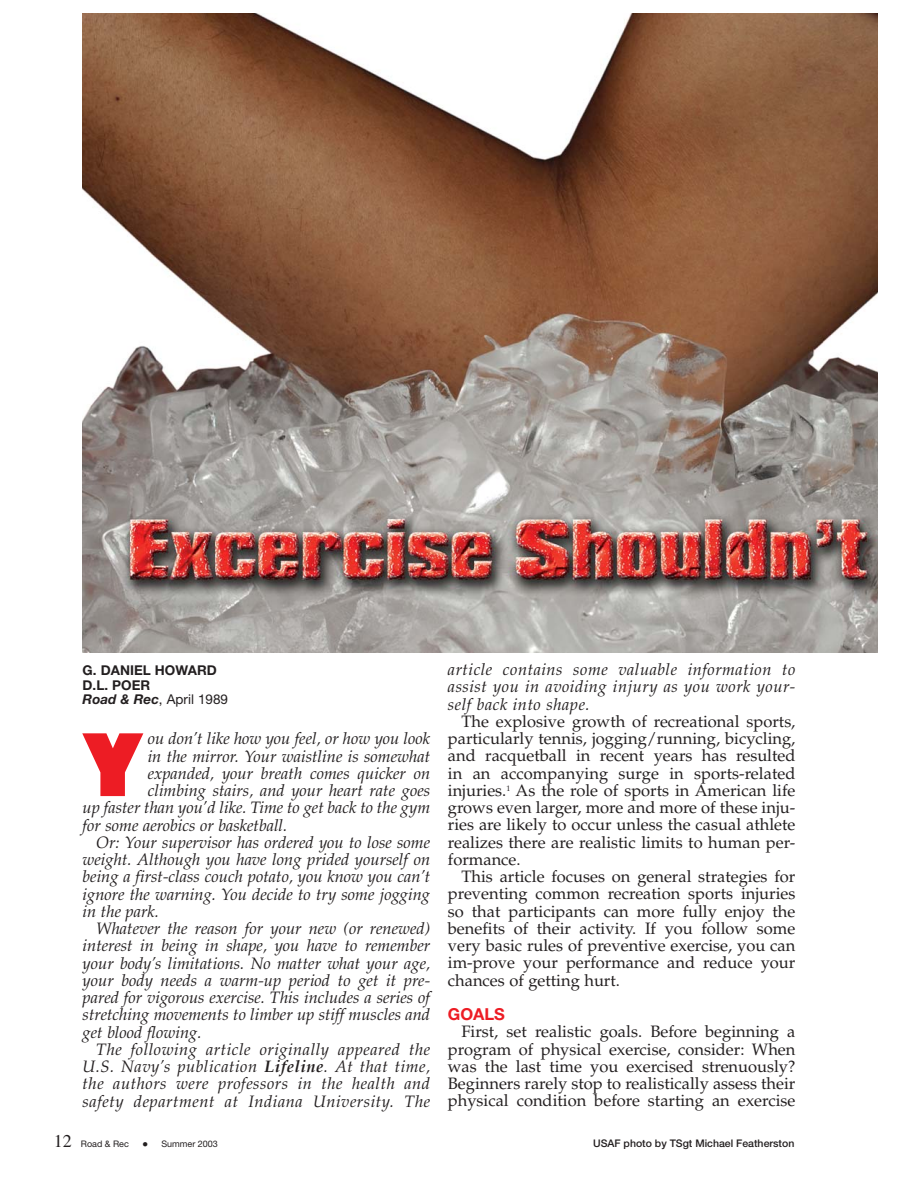
<style>
.page{position:relative;width:918px;height:1188px;background:#fff}
.page>*{position:absolute;margin:0;border:0;box-sizing:border-box;transform-origin:0 0}
.t1{font:94.2px "BD Compacta";color:#ed1c24}
.t2{font:16.5px/17.2px "Palatino";color:#231f20;text-align:justify}
.t3{font:italic 16.5px/17.2px "Palatino";color:#231f20;text-align:justify}
.t4{font:italic 16.5px "Palatino";letter-spacing:.03em;color:#231f20}
.t5{font:700 16.5px "Helvetica Neue";color:#ed1c24}
.t6{font:700 13.5px/14.2px "Helvetica Neue";color:#231f20}
.t7{font:500 10.5px "Helvetica Neue";color:#231f20}
.t8{font:9px "Helvetica Neue";color:#231f20}
.s1{font-style:italic}
.s2{font-weight:400}
.s3{font-weight:700}
.s4{font-family:"Times";font-size:18px}
</style>
<div class="page">
<img style="left:83px;top:14px;width:795px;height:638px">
<p class="t6" style="left:83px;top:665px;width:147px">G. DANIEL HOWARD<br>D.L. POER<br><span class="s1">Road &amp; Rec</span><span class="s2">, April 1989</span></p>
<h1 class="t1" style="left:83px;top:730px;width:62px">Y</h1>
<p class="t3" style="left:148px;top:732px;width:284px">ou don’t like how you feel, or how you look</p>
<p class="t3" style="left:148px;top:749px;width:284px">in the mirror. Your waistline is somewhat</p>
<p class="t3" style="left:148px;top:766px;width:284px">expanded, your breath comes quicker on</p>
<p class="t3" style="left:148px;top:784px;width:284px">climbing stairs, and your heart rate goes</p>
<p class="t3" style="left:83px;top:801px;width:349px">up faster than you’d like. Time to get back to the gym</p>
<p class="t3" style="left:83px;top:818px;width:206px">for some aerobics or basketball.</p>
<p class="t3" style="left:96px;top:835px;width:336px">Or: Your supervisor has ordered you to lose some</p>
<p class="t3" style="left:83px;top:853px;width:349px">weight. Although you have long prided yourself on</p>
<p class="t3" style="left:83px;top:870px;width:349px">being a first-class couch potato, you know you can’t</p>
<p class="t3" style="left:83px;top:887px;width:349px">ignore the warning. You decide to try some jogging</p>
<p class="t3" style="left:83px;top:904px;width:78px">in the park.</p>
<p class="t3" style="left:96px;top:922px;width:336px">Whatever the reason for your new (or renewed)</p>
<p class="t3" style="left:83px;top:939px;width:349px">interest in being in shape, you have to remember</p>
<p class="t3" style="left:83px;top:956px;width:349px">your body’s limitations. No matter what your age,</p>
<p class="t3" style="left:83px;top:973px;width:349px">your body needs a warm-up period to get it pre-</p>
<p class="t3" style="left:83px;top:991px;width:349px">pared for vigorous exercise. This includes a series of</p>
<p class="t3" style="left:83px;top:1008px;width:349px">stretching movements to limber up stiff muscles and</p>
<p class="t3" style="left:83px;top:1025px;width:120px">get blood flowing.</p>
<p class="t4" style="left:96px;top:1043px;width:336px">The following article originally appeared the</p>
<p class="t4" style="left:83px;top:1060px;width:349px">U.S. Navy’s publication <span class="s3">Lifeline</span>. At that time,</p>
<p class="t4" style="left:83px;top:1077px;width:349px">the authors were professors in the health and</p>
<p class="t4" style="left:83px;top:1095px;width:349px">safety department at Indiana University. The</p>
<p class="t3" style="left:448px;top:663px;width:349px">article contains some valuable information to assist you in avoiding injury as you work your&shy;self back into shape.</p>
<p class="t2" style="left:448px;top:715px;width:349px;text-indent:14px">The explosive growth of recreational sports, particularly tennis, jogging/running, bicycling, and racquetball in recent years has resulted in an accompanying surge in sports-related injuries.<sup>1</sup> As the role of sports in American life grows even larger, more and more of these inju&shy;ries are likely to occur unless the casual athlete realizes there are realistic limits to human per&shy;formance.</p>
<p class="t2" style="left:448px;top:870px;width:349px;text-indent:14px">This article focuses on general strategies for preventing common recreation sports injuries so that participants can more fully enjoy the benefits of their activity. If you follow some very basic rules of preventive exercise, you can im-prove your performance and reduce your chances of getting hurt.</p>
<p class="t5" style="left:448px;top:1008px;width:59px">GOALS</p>
<p class="t2" style="left:448px;top:1025px;width:349px;text-indent:14px">First, set realistic goals. Before beginning a program of physical exercise, consider: When was the last time you exercised strenuously?<br>Beginners rarely stop to realistically assess their physical condition before starting an exercise</p>
<p class="t8" style="left:54px;top:1141px;width:77px"><span class="s4">12</span> Road &amp; Rec</p>
<p class="t8" style="left:161px;top:1141px;width:58px">Summer 2003</p>
<p class="t7" style="left:593px;top:1139px;width:203px">USAF photo by TSgt Michael Featherston</p>
</div>
